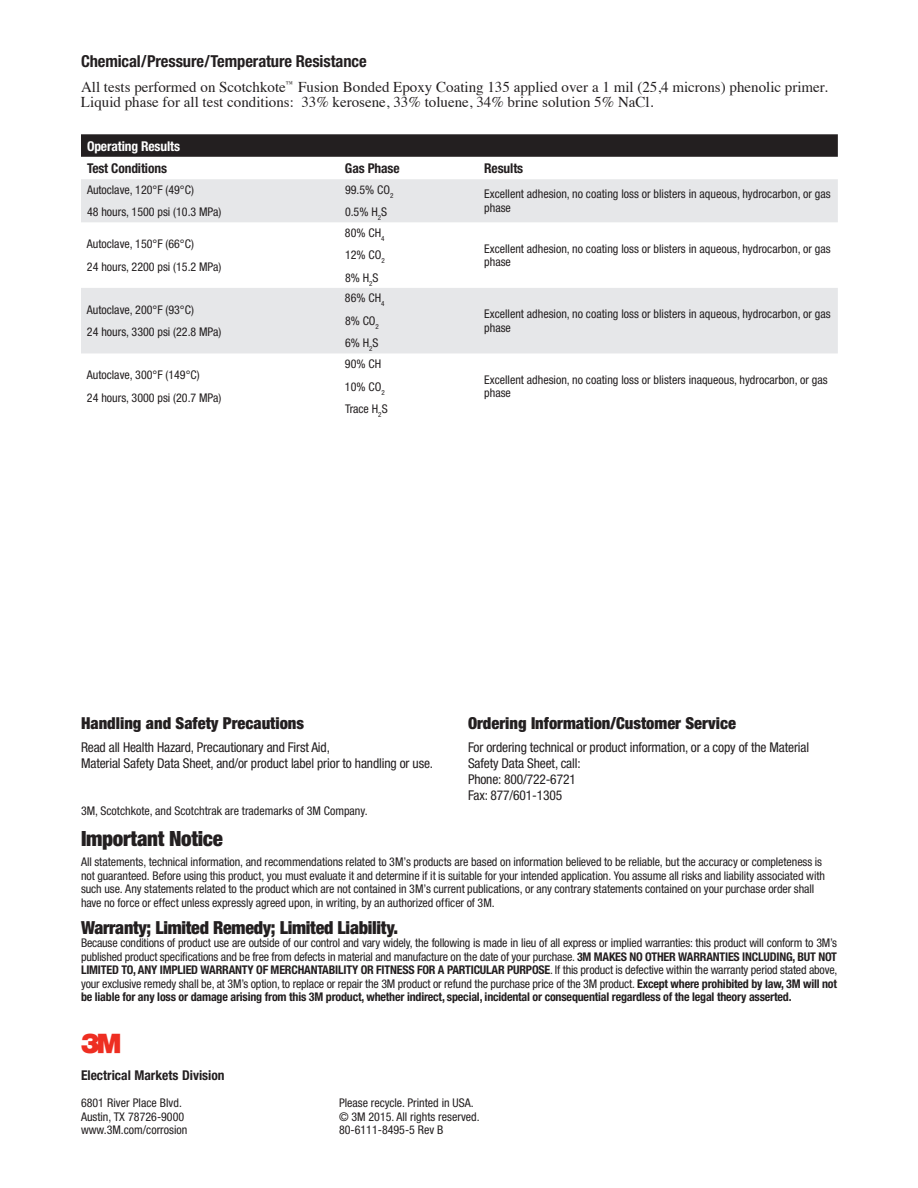
<style>
.page{position:relative;width:918px;height:1188px;background:#fff}
.page>*{position:absolute;margin:0;border:0;box-sizing:border-box;transform-origin:0 0}
.t1{font:27px "Logo 3 Mv 3 tt";color:#ee2e22}
.t2{font:900 condensed 21px "Helvetica Neue";letter-spacing:-.015em;color:#231f20}
.t3{font:900 condensed 18px "Helvetica Neue";letter-spacing:-.015em;color:#231f20}
.t4{font:900 condensed 16.5px "Helvetica Neue";color:#231f20}
.t5{font:700 condensed 16.5px "Helvetica Neue";letter-spacing:-.005em;color:#231f20}
.t6{font:15px/15.8px "Times";color:#231f20}
.t7{font:condensed 13.5px/16.2px "Helvetica Neue";letter-spacing:-.01em;color:#231f20}
.t8{font:700 condensed 13.5px "Helvetica Neue";letter-spacing:-.01em;color:#231f20}
.t9{font:700 condensed 13.5px "Helvetica Neue LT Std";color:#231f20}
.t10{font:700 condensed 13.5px "Helvetica Neue";letter-spacing:-.01em;color:#fff}
.t11{font:condensed 12px/13.5px "Helvetica Neue";letter-spacing:-.005em;color:#231f20}
.t12{font:condensed 12px/22.5px "Helvetica Neue LT Std";color:#231f20}
.s1{font-weight:700}
</style>
<div class="page">
<svg style="left:81px;top:134px;width:757px;height:23px;background:#272425"></svg>
<svg style="left:81px;top:179px;width:757px;height:174px;fill:#e6e7e9"></svg>
<h3 class="t5" style="left:81px;top:51px;width:287px">Chemical/Pressure/Temperature Resistance</h3>
<p class="t6" style="left:81px;top:77px;width:748px">All tests performed on Scotchkote<sup>™</sup> Fusion Bonded Epoxy Coating 135 applied over a 1 mil (25,4 microns) phenolic primer.<br>Liquid phase for all test conditions: 33% kerosene, 33% toluene, 34% brine solution 5% NaCl.</p>
<p class="t10" style="left:87px;top:138px;width:95px">Operating Results</p>
<p class="t8" style="left:87px;top:160px;width:82px">Test Conditions</p>
<p class="t8" style="left:345px;top:160px;width:56px">Gas Phase</p>
<p class="t8" style="left:484px;top:160px;width:40px">Results</p>
<p class="t12" style="left:87px;top:178px;width:136px">Autoclave, 120°F (49°C)<br>48 hours, 1500 psi (10.3 MPa)</p>
<p class="t12" style="left:345px;top:178px;width:50px">99.5% CO<sub>2<br></sub>0.5% H<sub>2</sub>S</p>
<p class="t12" style="left:484px;top:187px;width:348px;line-height:13.5px">Excellent adhesion, no coating loss or blisters in aqueous, hydrocarbon, or gas phase</p>
<p class="t12" style="left:87px;top:233px;width:136px">Autoclave, 150°F (66°C)<br>24 hours, 2200 psi (15.2 MPa)</p>
<p class="t12" style="left:345px;top:221px;width:41px;text-align:justify">80% CH<sub>4<br></sub>12% CO<sub>2<br></sub>8% H<sub>2</sub>S</p>
<p class="t12" style="left:484px;top:242px;width:348px;line-height:13.5px">Excellent adhesion, no coating loss or blisters in aqueous, hydrocarbon, or gas phase</p>
<p class="t12" style="left:87px;top:298px;width:136px">Autoclave, 200°F (93°C)<br>24 hours, 3300 psi (22.8 MPa)</p>
<p class="t12" style="left:345px;top:287px;width:41px">86% CH<sub>4<br></sub>8% CO<sub>2<br></sub>6% H<sub>2</sub>S</p>
<p class="t12" style="left:87px;top:364px;width:136px">Autoclave, 300°F (149°C)<br>24 hours, 3000 psi (20.7 MPa)</p>
<p class="t12" style="left:345px;top:352px;width:44px">90% CH<br>10% CO<sub>2<br></sub>Trace H<sub>2</sub>S</p>
<p class="t12" style="left:484px;top:307px;width:348px;line-height:13.5px">Excellent adhesion, no coating loss or blisters in aqueous, hydrocarbon, or gas phase</p>
<p class="t12" style="left:484px;top:373px;width:345px;line-height:13.5px">Excellent adhesion, no coating loss or blisters inaqueous, hydrocarbon, or gas phase</p>
<h3 class="t4" style="left:81px;top:713px;width:225px">Handling and Safety Precautions</h3>
<p class="t7" style="left:81px;top:739px;width:354px">Read all Health Hazard, Precautionary and First Aid,<br>Material Safety Data Sheet, and/or product label prior to handling or use.</p>
<h3 class="t4" style="left:468px;top:713px;width:270px">Ordering Information/Customer Service</h3>
<p class="t7" style="left:468px;top:739px;width:343px">For ordering technical or product information, or a copy of the Material Safety Data Sheet, call:<br>Phone: 800/722-6721<br>Fax: 877/601-1305</p>
<p class="t11" style="left:81px;top:804px;width:288px">3M, Scotchkote, and Scotchtrak are trademarks of 3M Company.</p>
<h2 class="t2" style="left:81px;top:826px;width:143px">Important Notice</h2>
<p class="t11" style="left:81px;top:855px;width:746px">All statements, technical information, and recommendations related to 3M’s products are based on information believed to be reliable, but the accuracy or completeness is not guaranteed. Before using this product, you must evaluate it and determine if it is suitable for your intended application. You assume all risks and liability associated with such use. Any statements related to the product which are not contained in 3M’s current publications, or any contrary statements contained on your purchase order shall have no force or effect unless expressly agreed upon, in writing, by an authorized officer of 3M.</p>
<h3 class="t3" style="left:81px;top:916px;width:319px">Warranty; Limited Remedy; Limited Liability.</h3>
<p class="t11" style="left:81px;top:936px;width:758px;text-align:justify">Because conditions of product use are outside of our control and vary widely, the following is made in lieu of all express or implied warranties: this product will conform to 3M’s published product specifications and be free from defects in material and manufacture on the date of your purchase. <span class="s1">3M MAKES NO OTHER WARRANTIES INCLUDING, BUT NOT LIMITED TO, ANY IMPLIED WARRANTY OF MERCHANTABILITY OR FITNESS FOR A PARTICULAR PURPOSE</span>. If this product is defective within the warranty period stated above, your exclusive remedy shall be, at 3M’s option, to replace or repair the 3M product or refund the purchase price of the 3M product. <span class="s1">Except where prohibited by law, 3M will not be liable for any loss or damage arising from this 3M product, whether indirect, special, incidental or consequential regardless of the legal theory asserted.</span></p>
<h1 class="t1" style="left:81px;top:1028px;width:41px">3</h1>
<p class="t9" style="left:81px;top:1067px;width:145px">Electrical Markets Division</p>
<p class="t11" style="left:81px;top:1096px;width:108px">6801 River Place Blvd.<br>Austin, TX 78726-9000 www.3M.com/corrosion</p>
<p class="t11" style="left:339px;top:1096px;width:142px">Please recycle. Printed in USA. © 3M 2015. All rights reserved.<br>80-6111-8495-5 Rev B</p>
</div>
